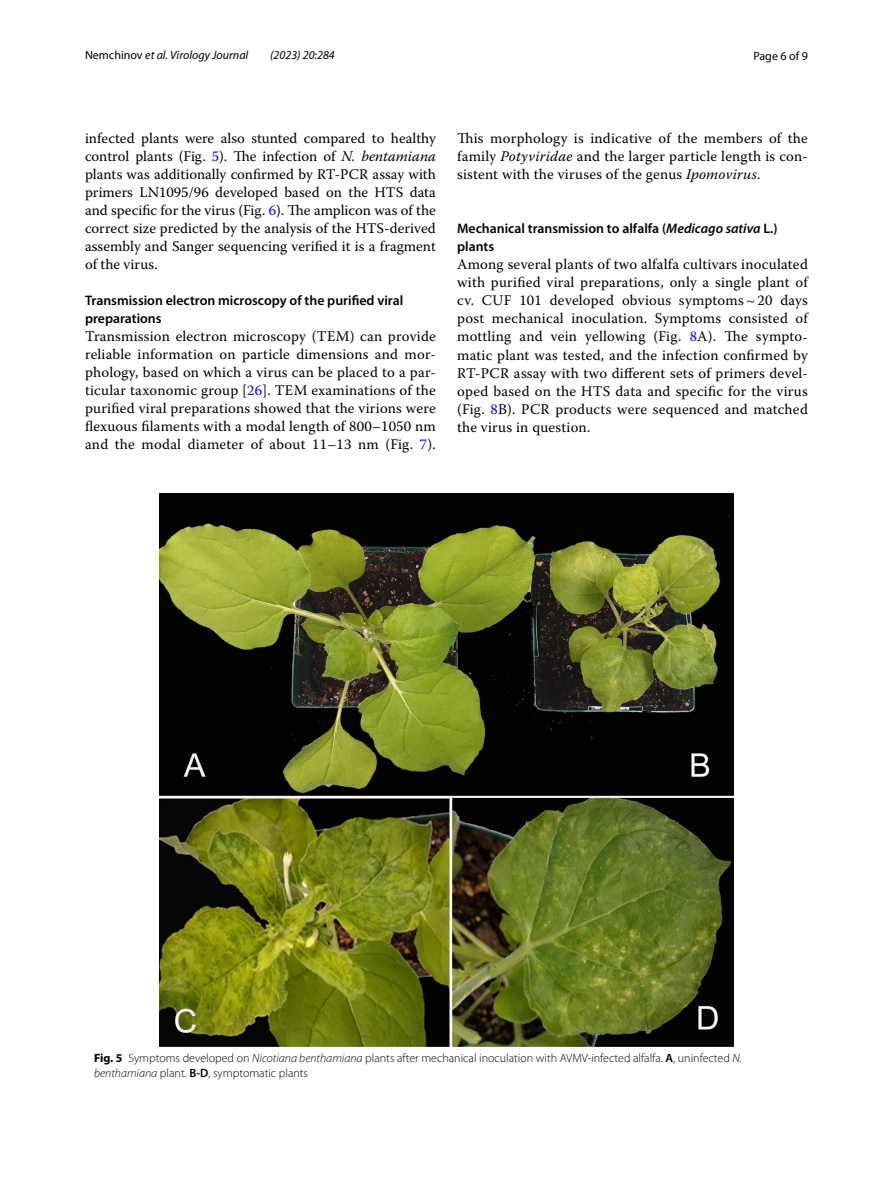
<style>
.page{position:relative;width:893px;height:1187px;background:#fff}
.page>*{position:absolute;margin:0;border:0;box-sizing:border-box;transform-origin:0 0}
.t1{font:14.7px/18px "Warnock Pro";letter-spacing:.015em;color:#000;text-align:justify}
.t2{font:600 13.8px/18px "Myriad Pro";color:#000}
.t3{font:300 12px/15px "Myriad Pro";color:#000}
.t4{font:italic 12px "Myriad Pro";color:#000}
.t5{font:12px "Myriad Pro";color:#000}
.s1{font-style:normal}
.s2{color:#00f}
.s3{font-style:italic}
.s4{font-weight:700}
.s5{font-weight:600}
</style>
<div class="page">
<img style="left:160px;top:493px;width:573px;height:553px">
<p class="t4" style="left:85px;top:48px;width:165px"><span class="s1">Nemchinov</span> et al. Virology Journal</p>
<p class="t4" style="left:270px;top:48px;width:66px">(2023) 20:284</p>
<p class="t5" style="left:753px;top:48px;width:56px">Page 6 of 9</p>
<p class="t1" style="left:85px;top:128px;width:352px">infected plants were also stunted compared to healthy control plants (Fig. <span class="s2">5</span>). The infection of <span class="s3">N. bentamiana </span>plants was additionally confirmed by RT-PCR assay with primers LN1095/96 developed based on the HTS data and specific for the virus (Fig. <span class="s2">6</span>). The amplicon was of the correct size predicted by the analysis of the HTS-derived assembly and Sanger sequencing verified it is a fragment of the virus.</p>
<p class="t2" style="left:85px;top:291px;width:320px">Transmission electron microscopy of the purified viral preparations</p>
<p class="t1" style="left:85px;top:326px;width:352px">Transmission electron microscopy (TEM) can provide reliable information on particle dimensions and mor&shy;phology, based on which a virus can be placed to a par&shy;ticular taxonomic group [<span class="s2">26</span>]. TEM examinations of the purified viral preparations showed that the virions were flexuous filaments with a modal length of 800–1050 nm and the modal diameter of about 11–13 nm (Fig. <span class="s2">7</span>).</p>
<p class="t1" style="left:457px;top:128px;width:352px">This morphology is indicative of the members of the family <span class="s3">Potyviridae</span> and the larger particle length is con&shy;sistent with the viruses of the genus <span class="s3">Ipomovirus</span>.</p>
<p class="t2" style="left:457px;top:219px;width:322px">Mechanical transmission to alfalfa (<span class="s3">Medicago sativa</span> L.) plants</p>
<p class="t1" style="left:457px;top:255px;width:352px">Among several plants of two alfalfa cultivars inoculated with purified viral preparations, only a single plant of cv. CUF 101 developed obvious symptoms~20 days post mechanical inoculation. Symptoms consisted of mottling and vein yellowing (Fig. <span class="s2">8</span>A). The sympto&shy;matic plant was tested, and the infection confirmed by RT-PCR assay with two different sets of primers devel&shy;oped based on the HTS data and specific for the virus (Fig. <span class="s2">8</span>B). PCR products were sequenced and matched the virus in question.</p>
<p class="t3" style="left:94px;top:1050px;width:649px"><span class="s4">Fig. 5</span> Symptoms developed on <span class="s3">Nicotiana benthamiana</span> plants after mechanical inoculation with AVMV-infected alfalfa. <span class="s5">A</span>, uninfected <span class="s3">N. benthamiana</span> plant. <span class="s5">B-D</span>, symptomatic plants</p>
</div>
